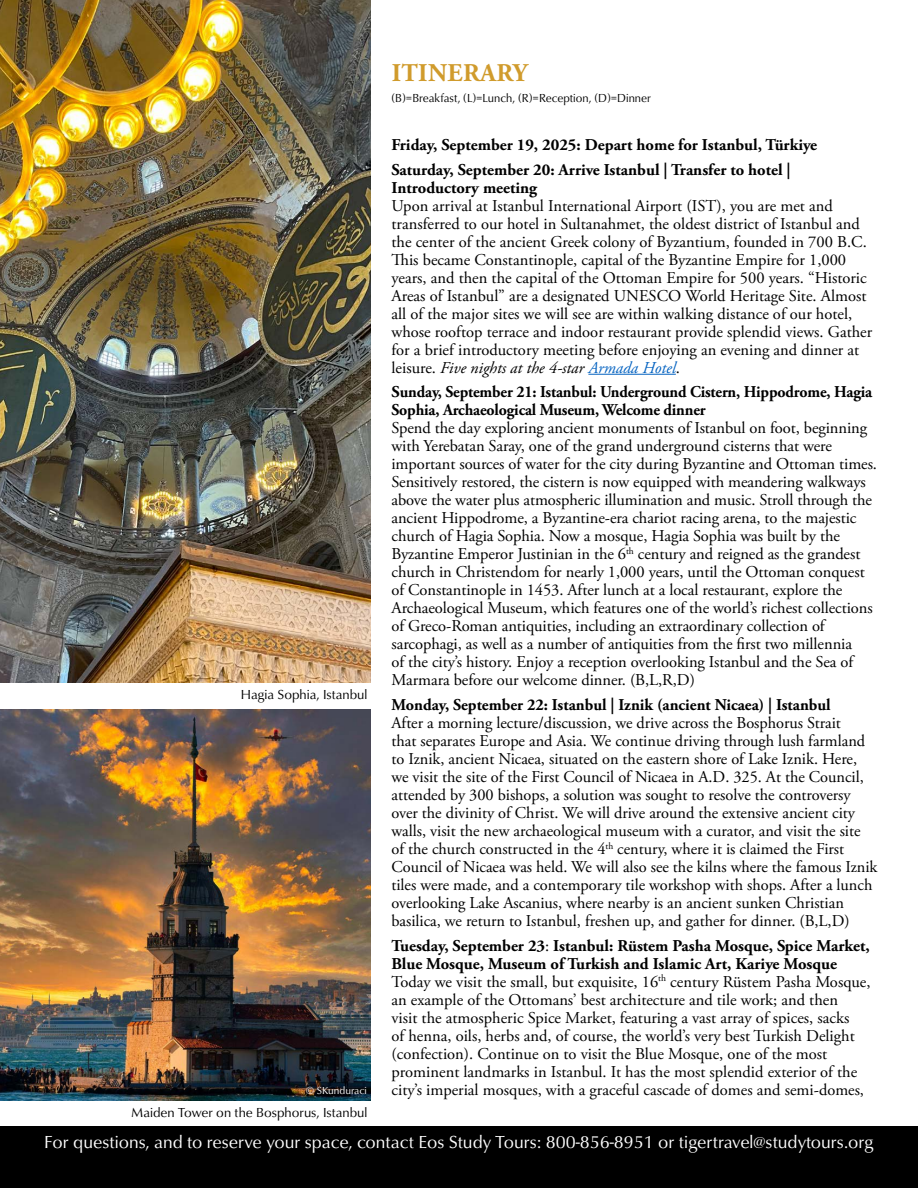
<style>
.page{position:relative;width:918px;height:1188px;background:#fff}
.page>*{position:absolute;margin:0;border:0;box-sizing:border-box;transform-origin:0 0}
.t1{font:700 25.5px "Adobe Garamond Pro";letter-spacing:.015em;color:#d09b2c}
.t2{font:18px "Classico URW";color:#fff}
.t3{font:16.5px/18px "Adobe Garamond Pro";color:#000}
.t4{font:700 16.5px/24.8px "Adobe Garamond Pro";color:#000}
.t5{font:13.5px "Classico URW";color:#000}
.t6{font:12px "Classico URW";color:#000}
.t7{font:10.5px "Classico URW";color:#fff}
.s1{font-style:italic}
.s2{font-style:italic;color:#0563c1}
.s3{font-weight:700}
</style>
<div class="page">
<hr style="left:588px;top:374px;width:88px;height:1px;background:#0563c1">
<img style="left:0;top:0;width:371px;height:683px">
<img style="left:0;top:710px;width:371px;height:391px">
<div style="left:0;top:1126px;width:918px;height:62px;background:#000"></div>
<p class="t5" style="left:241px;top:684px;width:128px">Hagia Sophia, Istanbul</p>
<p class="t7" style="left:306px;top:1082px;width:63px">© SKunduraci</p>
<p class="t5" style="left:131px;top:1102px;width:238px">Maiden Tower on the Bosphorus, Istanbul</p>
<h1 class="t1" style="left:392px;top:58px;width:137px">ITINERARY</h1>
<p class="t6" style="left:392px;top:89px;width:261px">(B)=Breakfast, (L)=Lunch, (R)=Reception, (D)=Dinner</p>
<p class="t4" style="left:392px;top:133px;width:427px">Friday, September 19, 2025: Depart home for Istanbul, Türkiye<br>Saturday, September 20: Arrive Istanbul | Transfer to hotel |</p>
<p class="t4" style="left:392px;top:175px;width:147px">Introductory meeting</p>
<p class="t3" style="left:392px;top:197px;width:482px">Upon arrival at Istanbul International Airport (IST), you are met and transferred to our hotel in Sultanahmet, the oldest district of Istanbul and the center of the ancient Greek colony of Byzantium, founded in 700 B.C.<br>This became Constantinople, capital of the Byzantine Empire for 1,000 years, and then the capital of the Ottoman Empire for 500 years. “Historic Areas of Istanbul” are a designated UNESCO World Heritage Site. Almost all of the major sites we will see are within walking distance of our hotel, whose rooftop terrace and indoor restaurant provide splendid views. Gather for a brief introductory meeting before enjoying an evening and dinner at leisure. <span class="s1">Five nights at the 4-star</span> <span class="s2">Armada Hotel</span>.</p>
<p class="t4" style="left:392px;top:383px;width:482px;line-height:18px">Sunday, September 21: Istanbul: Underground Cistern, Hippodrome, Hagia<br>Sophia, Archaeological Museum, Welcome dinner</p>
<p class="t3" style="left:392px;top:420px;width:487px">Spend the day exploring ancient monuments of Istanbul on foot, beginning with Yerebatan Saray, one of the grand underground cisterns that were important sources of water for the city during Byzantine and Ottoman times.<br>Sensitively restored, the cistern is now equipped with meandering walkways above the water plus atmospheric illumination and music. Stroll through the ancient Hippodrome, a Byzantine-era chariot racing arena, to the majestic church of Hagia Sophia. Now a mosque, Hagia Sophia was built by the Byzantine Emperor Justinian in the 6<sup>th</sup> century and reigned as the grandest church in Christendom for nearly 1,000 years, until the Ottoman conquest of Constantinople in 1453. After lunch at a local restaurant, explore the Archaeological Museum, which features one of the world’s richest collections of Greco-Roman antiquities, including an extraordinary collection of sarcophagi, as well as a number of antiquities from the first two millennia<br>of the city’s history. Enjoy a reception overlooking Istanbul and the Sea of Marmara before our welcome dinner. (B,L,R,D)</p>
<p class="t4" style="left:392px;top:693px;width:441px">Monday, September 22: Istanbul | Iznik (ancient Nicaea) | Istanbul</p>
<p class="t3" style="left:391px;top:714px;width:488px">After a morning lecture/discussion, we drive across the Bosphorus Strait<br>that separates Europe and Asia. We continue driving through lush farmland to Iznik, ancient Nicaea, situated on the eastern shore of Lake Iznik. Here, we visit the site of the First Council of Nicaea in A.D. 325. At the Council, attended by 300 bishops, a solution was sought to resolve the controversy over the divinity of Christ. We will drive around the extensive ancient city walls, visit the new archaeological museum with a curator, and visit the site<br>of the church constructed in the 4<sup>th</sup> century, where it is claimed the First Council of Nicaea was held. We will also see the kilns where the famous Iznik tiles were made, and a contemporary tile workshop with shops. After a lunch overlooking Lake Ascanius, where nearby is an ancient sunken Christian basilica, we return to Istanbul, freshen up, and gather for dinner. (B,L,D)</p>
<p class="t3" style="left:391px;top:937px;width:481px"><span class="s3">Tuesday, September 23</span>: <span class="s3">Istanbul: Rüstem Pasha Mosque, Spice Market, Blue Mosque, Museum of Turkish and Islamic Art, Kariye Mosque </span>Today we visit the small, but exquisite, 16<sup>th</sup> century Rüstem Pasha Mosque, an example of the Ottomans’ best architecture and tile work; and then<br>visit the atmospheric Spice Market, featuring a vast array of spices, sacks<br>of henna, oils, herbs and, of course, the world’s very best Turkish Delight (confection). Continue on to visit the Blue Mosque, one of the most prominent landmarks in Istanbul. It has the most splendid exterior of the city’s imperial mosques, with a graceful cascade of domes and semi-domes,</p>
<p class="t2" style="left:44px;top:1128px;width:831px">For questions, and to reserve your space, contact Eos Study Tours: 800-856-8951 or tigertravel@studytours.org</p>
</div>
